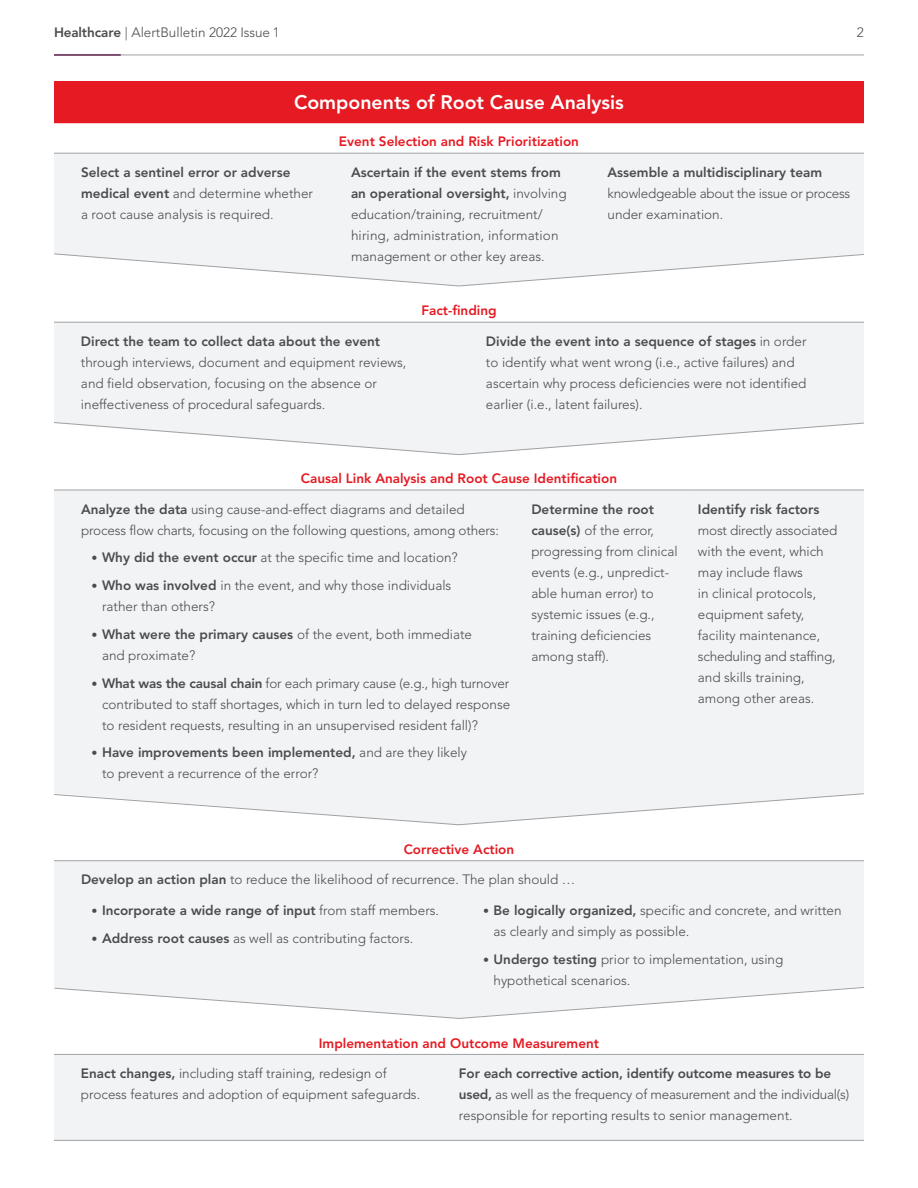
<style>
.page{position:relative;width:918px;height:1188px;background:#fff}
.page>*{position:absolute;margin:0;border:0;box-sizing:border-box;transform-origin:0 0}
.t1{font:800 19.5px "Avenir LT Std";color:#fff}
.t2{font:300 13.5px/21px "Avenir LT Std";color:#4b4c4d}
.t3{font:800 13.5px "Avenir LT Std";color:#e51a23}
.t4{font:800 13.5px "Avenir LT Std";color:#4b4c4d}
.t5{font:300 13.5px/21px "Avenir LT Std";letter-spacing:-.02em;color:#4b4c4d}
.s1{font-weight:800}
.s2{font-size:12px}
.s3{font-weight:300;font-size:12px}
.s4{font-weight:300}
</style>
<div class="page">
<hr style="left:54px;top:55px;width:810px;height:1px;background:#a0a1a5">
<hr style="left:54px;top:54px;width:67px;height:2px;background:#78486a">
<div style="left:54px;top:491px;width:810px;height:302px;background:#f2f3f4"></div>
<div style="left:54px;top:323px;width:810px;height:99px;background:#f2f3f4"></div>
<svg style="left:54px;top:422px;width:810px;height:33px"></svg>
<hr style="left:54px;top:490px;width:477px;height:1px;background:#a0a1a5">
<hr style="left:531px;top:490px;width:160px;height:1px;background:#a0a1a5">
<hr style="left:691px;top:490px;width:173px;height:1px;background:#a0a1a5">
<svg style="left:54px;top:793px;width:810px;height:32px"></svg>
<div style="left:54px;top:861px;width:810px;height:126px;background:#f2f3f4"></div>
<svg style="left:54px;top:987px;width:811px;height:32px"></svg>
<hr style="left:54px;top:860px;width:405px;height:1px;background:#a0a1a5">
<hr style="left:459px;top:860px;width:405px;height:1px;background:#a0a1a5">
<div style="left:54px;top:1055px;width:810px;height:85px;background:#f2f3f4"></div>
<hr style="left:54px;top:1054px;width:405px;height:1px;background:#a0a1a5">
<hr style="left:459px;top:1054px;width:405px;height:1px;background:#a0a1a5">
<hr style="left:54px;top:1140px;width:405px;height:1px;background:#a0a1a5">
<hr style="left:459px;top:1140px;width:405px;height:1px;background:#a0a1a5">
<hr style="left:54px;top:322px;width:405px;height:1px;background:#a0a1a5">
<hr style="left:459px;top:322px;width:405px;height:1px;background:#a0a1a5">
<div style="left:54px;top:154px;width:810px;height:99px;background:#f2f3f4"></div>
<div style="left:54px;top:81px;width:810px;height:42px;background:#e51a23"></div>
<hr style="left:54px;top:153px;width:270px;height:1px;background:#a0a1a5">
<hr style="left:324px;top:153px;width:270px;height:1px;background:#a0a1a5">
<hr style="left:594px;top:153px;width:270px;height:1px;background:#a0a1a5">
<svg style="left:54px;top:253px;width:810px;height:34px"></svg>
<p class="t2" style="left:54px;top:22px;width:227px"><span class="s1">Healthcare</span> | AlertBulletin 2022 Issue 1</p>
<p class="t2" style="left:857px;top:22px;width:9px">2</p>
<h1 class="t1" style="left:294px;top:91px;width:331px">Components of Root Cause Analysis</h1>
<p class="t3" style="left:339px;top:134px;width:242px">Event Selection and Risk Prioritization</p>
<p class="t2" style="left:81px;top:162px;width:234px"><span class="s1">Select a sentinel error or adverse medical event</span> and determine whether a root cause analysis is required.</p>
<p class="t2" style="left:351px;top:162px;width:217px"><span class="s1">Ascertain if the event stems from an operational oversight,</span> involving education/training, recruitment/ hiring, administration, information management or other key areas.</p>
<p class="t4" style="left:608px;top:164px;width:216px">Assemble a multidisciplinary team</p>
<p class="t5" style="left:608px;top:183px;width:244px">knowledgeable about the issue or process under examination.</p>
<p class="t4" style="left:81px;top:333px;width:301px">Direct the team to collect data about the event</p>
<p class="t2" style="left:81px;top:352px;width:327px">through interviews, document and equipment reviews, and field observation, focusing on the absence or ineffectiveness of procedural safeguards.</p>
<p class="t3" style="left:421px;top:303px;width:77px">Fact-finding</p>
<p class="t2" style="left:486px;top:331px;width:322px"><span class="s1">Divide the event into a sequence of stages</span> in order to identify what went wrong (i.e., active failures) and ascertain why process deficiencies were not identified earlier (i.e., latent failures).</p>
<p class="t3" style="left:301px;top:471px;width:318px">Causal Link Analysis and Root Cause Identification</p>
<p class="t2" style="left:81px;top:499px;width:420px"><span class="s1">Analyze the data</span> using cause-and-effect diagrams and detailed process flow charts, focusing on the following questions, among others:</p>
<p class="t2" style="left:92px;top:547px;width:368px"><span class="s2">•</span> <span class="s1">Why did the event occur</span> at the specific time and location?</p>
<p class="t2" style="left:102px;top:575px;width:351px;text-indent:-11px"><span class="s2">•</span> <span class="s1">Who was involved</span> in the event, and why those individuals rather than others?</p>
<p class="t2" style="left:102px;top:624px;width:372px;text-indent:-11px"><span class="s2">•</span> <span class="s1">What were the primary causes</span> of the event, both immediate and proximate?</p>
<p class="t2" style="left:102px;top:673px;width:410px;text-align:justify;text-indent:-11px"><span class="s2">•</span> <span class="s1">What was the causal chain</span> for each primary cause (e.g., high turnover contributed to staff shortages, which in turn led to delayed response to resident requests, resulting in an unsupervised resident fall)?</p>
<p class="t2" style="left:102px;top:742px;width:367px;text-indent:-11px"><span class="s2">•</span> <span class="s1">Have improvements been implemented,</span> and are they likely to prevent a recurrence of the error?</p>
<p class="t2" style="left:531px;top:499px;width:148px"><span class="s1">Determine the root cause(s)</span> of the error, progressing from clinical events (e.g., unpredict&shy;able human error) to systemic issues (e.g., training deficiencies among staff).</p>
<p class="t4" style="left:698px;top:501px;width:123px">Identify risk factors</p>
<p class="t2" style="left:698px;top:520px;width:141px">most directly associated with the event, which may include flaws<br>in clinical protocols, equipment safety, facility maintenance, scheduling and staffing, and skills training, among other areas.</p>
<p class="t3" style="left:404px;top:841px;width:112px">Corrective Action</p>
<p class="t2" style="left:81px;top:869px;width:496px"><span class="s1">Develop an action plan</span> to reduce the likelihood of recurrence. The plan should …</p>
<p class="t4" style="left:92px;top:902px;width:349px"><span class="s3">•</span> Incorporate a wide range of input <span class="s4">from staff members.</span></p>
<p class="t2" style="left:92px;top:928px;width:323px"><span class="s2">•</span> <span class="s1">Address root causes</span> as well as contributing factors.</p>
<p class="t2" style="left:494px;top:900px;width:350px;text-indent:-11px"><span class="s2">•</span> <span class="s1">Be logically organized,</span> specific and concrete, and written as clearly and simply as possible.</p>
<p class="t2" style="left:494px;top:949px;width:291px;text-indent:-11px"><span class="s2">•</span> <span class="s1">Undergo testing</span> prior to implementation, using hypothetical scenarios.</p>
<p class="t3" style="left:319px;top:1035px;width:282px">Implementation and Outcome Measurement</p>
<p class="t2" style="left:81px;top:1063px;width:341px"><span class="s1">Enact changes,</span> including staff training, redesign of process features and adoption of equipment safeguards.</p>
<p class="t2" style="left:459px;top:1063px;width:392px"><span class="s1">For each corrective action, identify outcome measures to be used,</span> as well as the frequency of measurement and the individual(s) responsible for reporting results to senior management.</p>
</div>
